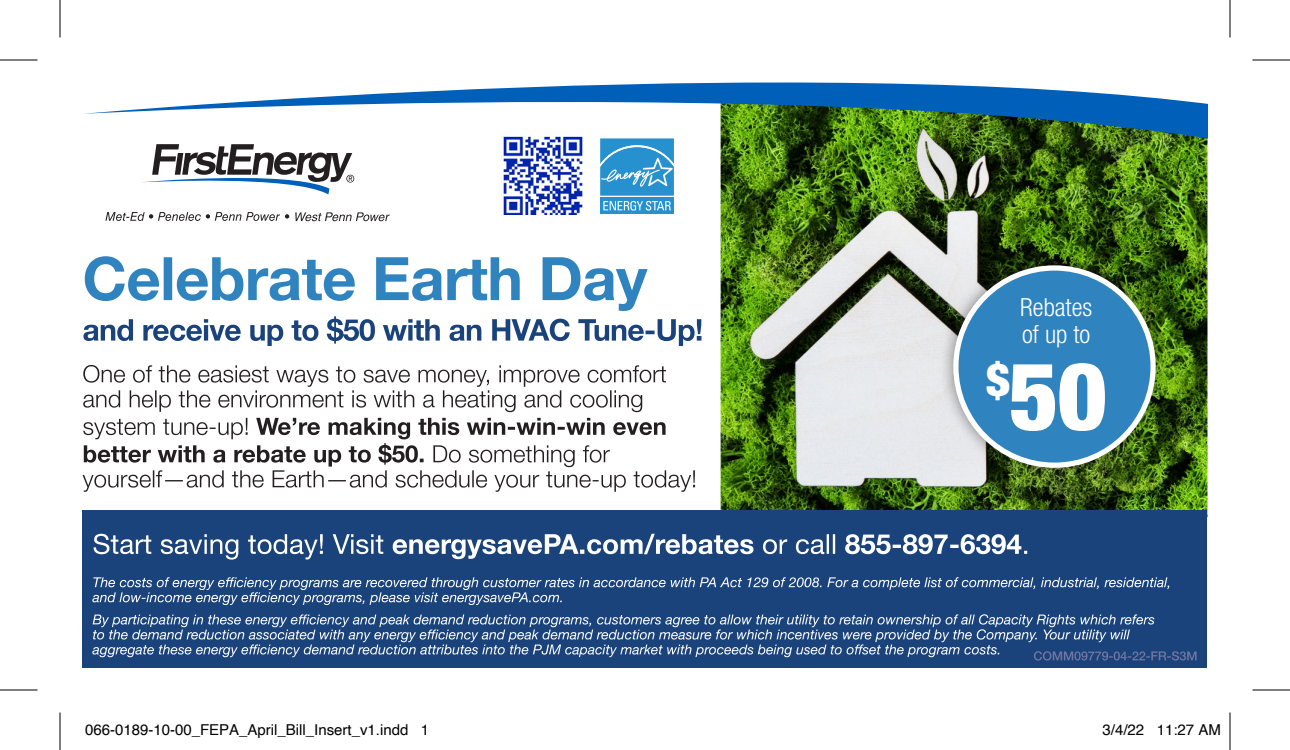
<style>
.page{position:relative;width:1290px;height:750px;background:#fff}
.page>*{position:absolute;margin:0;border:0;box-sizing:border-box;transform-origin:0 0}
.t1{font:900 condensed 94.5px "Helvetica Neue";color:#fff}
.t2{font:300 condensed 25px/26.2px "Helvetica Neue LT Std";color:#fff}
.t3{font:15px "Helvetica";color:#000}
</style>
<div class="page">
<img style="left:721px;top:201px;width:487px;height:309px">
<svg style="left:83px;top:256px;width:618px;height:90px"></svg>
<svg style="left:83px;top:418px;width:612px;height:74px"></svg>
<svg style="left:83px;top:365px;width:583px;height:47px"></svg>
<div style="left:82px;top:510px;width:1126px;height:158px;background:#1a427b"></div>
<svg style="left:94px;top:534px;width:933px;height:26px"></svg>
<svg style="left:92px;top:614px;width:1105px;height:47px"></svg>
<svg style="left:92px;top:577px;width:1077px;height:28px"></svg>
<div style="left:939px;top:251px;width:231px;height:231px;background:#231f20;opacity:.55"></div>
<div style="left:956px;top:268px;width:197px;height:197px;background:#2f83be;border-radius:50%"></div>
<div style="left:953px;top:265px;width:203px;height:203px;border:5px solid #fff;border-radius:50%"></div>
<svg style="left:84px;top:82px;width:1124px;height:119px"></svg>
<svg style="left:141px;top:144px;width:213px;height:50px"></svg>
<svg style="left:105px;top:212px;width:184px;height:9px"></svg>
<svg style="left:295px;top:212px;width:95px;height:9px"></svg>
<div style="left:600px;top:198px;width:74px;height:16px;background:#2790cf"></div>
<svg style="left:600px;top:138px;width:74px;height:73px"></svg>
<img style="left:501px;top:135px;width:83px;height:79px">
<svg style="left:0;top:59px;width:38px;height:1px"></svg>
<svg style="left:1252px;top:59px;width:38px;height:1px"></svg>
<svg style="left:0;top:689px;width:38px;height:1px"></svg>
<svg style="left:1252px;top:689px;width:38px;height:1px"></svg>
<svg style="left:59px;top:0;width:1px;height:38px"></svg>
<svg style="left:59px;top:712px;width:1px;height:38px"></svg>
<svg style="left:1229px;top:0;width:1px;height:38px"></svg>
<svg style="left:1229px;top:712px;width:1px;height:38px"></svg>
<hr style="left:0;top:60px;width:38px;height:1px;background:#000">
<hr style="left:1252px;top:60px;width:38px;height:1px;background:#000">
<hr style="left:0;top:690px;width:38px;height:1px;background:#000">
<hr style="left:1252px;top:690px;width:38px;height:1px;background:#000">
<hr style="left:60px;top:0;width:1px;height:38px;background:#000">
<hr style="left:60px;top:712px;width:1px;height:38px;background:#000">
<hr style="left:1230px;top:0;width:1px;height:38px;background:#000">
<hr style="left:1230px;top:712px;width:1px;height:38px;background:#000">
<p class="t2" style="left:1020px;top:294px;width:74px">Rebates of up to</p>
<p class="t1" style="left:986px;top:319px;width:122px"><sup>$</sup>50</p>
<p class="t3" style="left:85px;top:718px;width:346px">066-0189-10-00_FEPA_April_Bill_Insert_v1.indd 1</p>
<p class="t3" style="left:1102px;top:718px;width:120px">3/4/22 11:27 AM</p>
</div>
